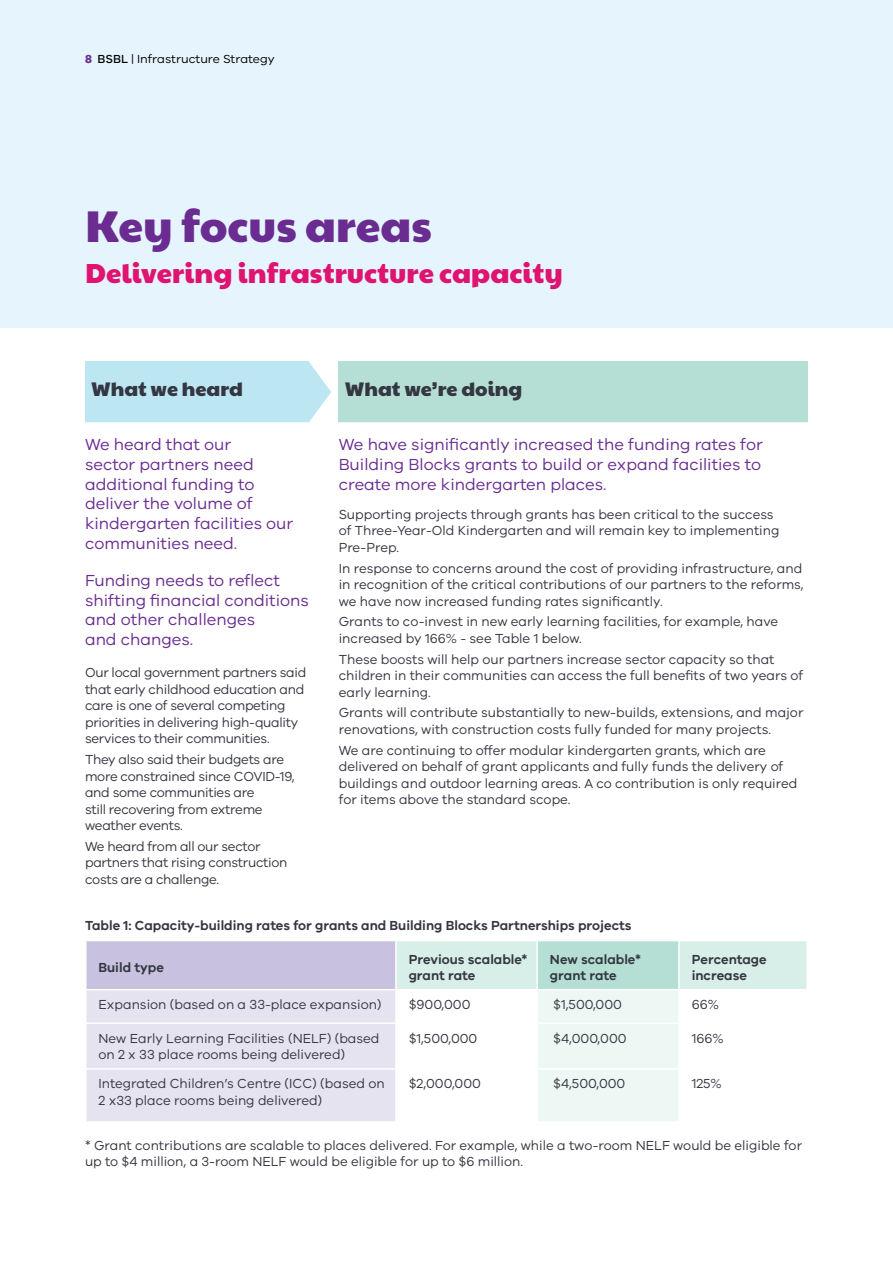
<style>
.page{position:relative;width:893px;height:1263px;background:#fff}
.page>*{position:absolute;margin:0;border:0;box-sizing:border-box;transform-origin:0 0}
.t1{font:43.5px "Paytone One";color:#6a2c91}
.t2{font:27px "Paytone One";color:#df1370}
.t3{font:19.5px "Paytone One";color:#343741}
.t4{font:16.5px/19.8px "VIC";color:#6a2c91}
.t5{font:13.5px/16.5px "VIC";color:#343741}
.t6{font:13.5px/16.5px "VIC";letter-spacing:-.02em;color:#343741}
.t7{font:600 13.5px/16.5px "VIC";color:#343741}
.t8{font:12px "VIC";color:#000}
.s1{font-weight:700;color:#6a2c91}
.s2{font-weight:500}
</style>
<div class="page">
<div style="left:0;top:0;width:893px;height:327px;background:#e6f5fd"></div>
<div style="left:85px;top:361px;width:224px;height:64px;background:#bde6f3"></div>
<div style="left:339px;top:361px;width:469px;height:64px;background:#b5dfd5"></div>
<div style="left:85px;top:422px;width:224px;height:6px;background:#fff"></div>
<div style="left:339px;top:422px;width:469px;height:6px;background:#fff"></div>
<svg style="left:87px;top:941px;width:719px;height:180px"></svg>
<hr style="left:395px;top:941px;width:2px;height:48px;background:#fff">
<hr style="left:536px;top:941px;width:2px;height:48px;background:#fff">
<hr style="left:678px;top:941px;width:2px;height:48px;background:#fff">
<hr style="left:85px;top:989px;width:311px;height:1px;background:#fff">
<hr style="left:396px;top:989px;width:141px;height:1px;background:#fff">
<hr style="left:395px;top:990px;width:2px;height:32px;background:#fff">
<hr style="left:537px;top:989px;width:142px;height:1px;background:#fff">
<hr style="left:536px;top:990px;width:2px;height:32px;background:#fff">
<hr style="left:679px;top:989px;width:129px;height:1px;background:#fff">
<hr style="left:678px;top:990px;width:2px;height:32px;background:#fff">
<hr style="left:85px;top:1022px;width:311px;height:2px;background:#fff">
<hr style="left:396px;top:1022px;width:141px;height:2px;background:#fff">
<hr style="left:395px;top:1024px;width:2px;height:44px;background:#fff">
<hr style="left:537px;top:1022px;width:142px;height:2px;background:#fff">
<hr style="left:536px;top:1024px;width:2px;height:44px;background:#fff">
<hr style="left:679px;top:1022px;width:129px;height:2px;background:#fff">
<hr style="left:678px;top:1024px;width:2px;height:44px;background:#fff">
<hr style="left:85px;top:1068px;width:311px;height:2px;background:#fff">
<hr style="left:396px;top:1068px;width:141px;height:2px;background:#fff">
<hr style="left:395px;top:1070px;width:2px;height:51px;background:#fff">
<hr style="left:537px;top:1068px;width:142px;height:2px;background:#fff">
<hr style="left:536px;top:1070px;width:2px;height:51px;background:#fff">
<hr style="left:679px;top:1068px;width:129px;height:2px;background:#fff">
<hr style="left:678px;top:1070px;width:2px;height:51px;background:#fff">
<svg style="left:309px;top:362px;width:22px;height:60px"></svg>
<p class="t8" style="left:85px;top:52px;width:191px"><span class="s1">8</span> <span class="s2">BSBL</span> | Infrastructure Strategy</p>
<h1 class="t1" style="left:85px;top:187px;width:348px">Key focus areas</h1>
<h2 class="t2" style="left:85px;top:249px;width:479px">Delivering infrastructure capacity</h2>
<h3 class="t3" style="left:91px;top:371px;width:154px">What we heard</h3>
<h3 class="t3" style="left:345px;top:371px;width:179px">What we’re doing</h3>
<p class="t4" style="left:85px;top:434px;width:210px">We heard that our<br>sector partners need additional funding to deliver the volume of kindergarten facilities our communities need.</p>
<p class="t4" style="left:85px;top:570px;width:225px">Funding needs to reflect shifting financial conditions and other challenges<br>and changes.</p>
<p class="t4" style="left:339px;top:434px;width:426px;text-align:justify">We have significantly increased the funding rates for Building Blocks grants to build or expand facilities to create more kindergarten places.</p>
<p class="t5" style="left:339px;top:506px;width:442px">Supporting projects through grants has been critical to the success of Three-Year-Old Kindergarten and will remain key to implementing<br>Pre-Prep.</p>
<p class="t5" style="left:339px;top:559px;width:466px;text-align:justify">In response to concerns around the cost of providing infrastructure, and in recognition of the critical contributions of our partners to the reforms, we have now increased funding rates significantly.</p>
<p class="t5" style="left:339px;top:613px;width:441px">Grants to co-invest in new early learning facilities, for example, have increased by 166% - see Table 1 below.</p>
<p class="t5" style="left:339px;top:650px;width:466px">These boosts will help our partners increase sector capacity so that children in their communities can access the full benefits of two years of early learning.</p>
<p class="t5" style="left:339px;top:704px;width:466px">Grants will contribute substantially to new-builds, extensions, and major renovations, with construction costs fully funded for many projects.</p>
<p class="t5" style="left:339px;top:741px;width:460px">We are continuing to offer modular kindergarten grants, which are delivered on behalf of grant applicants and fully funds the delivery of buildings and outdoor learning areas. A co contribution is only required for items above the standard scope.</p>
<p class="t6" style="left:85px;top:664px;width:223px">Our local government partners said that early childhood education and care is one of several competing priorities in delivering high-quality services to their communities.</p>
<p class="t6" style="left:85px;top:751px;width:211px">They also said their budgets are more constrained since COVID-19, and some communities are<br>still recovering from extreme weather events.</p>
<p class="t6" style="left:85px;top:838px;width:204px">We heard from all our sector partners that rising construction costs are a challenge.</p>
<p class="t7" style="left:85px;top:916px;width:548px">Table 1: Capacity-building rates for grants and Building Blocks Partnerships projects</p>
<p class="t7" style="left:99px;top:959px;width:67px">Build type</p>
<p class="t7" style="left:409px;top:950px;width:120px">Previous scalable* grant rate</p>
<p class="t7" style="left:550px;top:950px;width:92px">New scalable* grant rate</p>
<p class="t7" style="left:692px;top:950px;width:77px">Percentage increase</p>
<p class="t5" style="left:99px;top:996px;width:285px">Expansion (based on a 33-place expansion)</p>
<p class="t5" style="left:409px;top:996px;width:63px">$900,000</p>
<p class="t5" style="left:553px;top:996px;width:70px">$1,500,000</p>
<p class="t5" style="left:692px;top:996px;width:29px">66%</p>
<p class="t5" style="left:99px;top:1029px;width:282px">New Early Learning Facilities (NELF) (based on 2 x 33 place rooms being delivered)</p>
<p class="t5" style="left:409px;top:1029px;width:70px">$1,500,000</p>
<p class="t5" style="left:553px;top:1029px;width:75px">$4,000,000</p>
<p class="t5" style="left:692px;top:1029px;width:34px">166%</p>
<p class="t5" style="left:99px;top:1075px;width:288px">Integrated Children’s Centre (ICC) (based on<br>2 x33 place rooms being delivered)</p>
<p class="t5" style="left:409px;top:1075px;width:74px">$2,000,000</p>
<p class="t5" style="left:553px;top:1075px;width:74px">$4,500,000</p>
<p class="t5" style="left:692px;top:1075px;width:31px">125%</p>
<p class="t5" style="left:85px;top:1136px;width:719px">* Grant contributions are scalable to places delivered. For example, while a two-room NELF would be eligible for up to $4 million, a 3-room NELF would be eligible for up to $6 million.</p>
</div>
